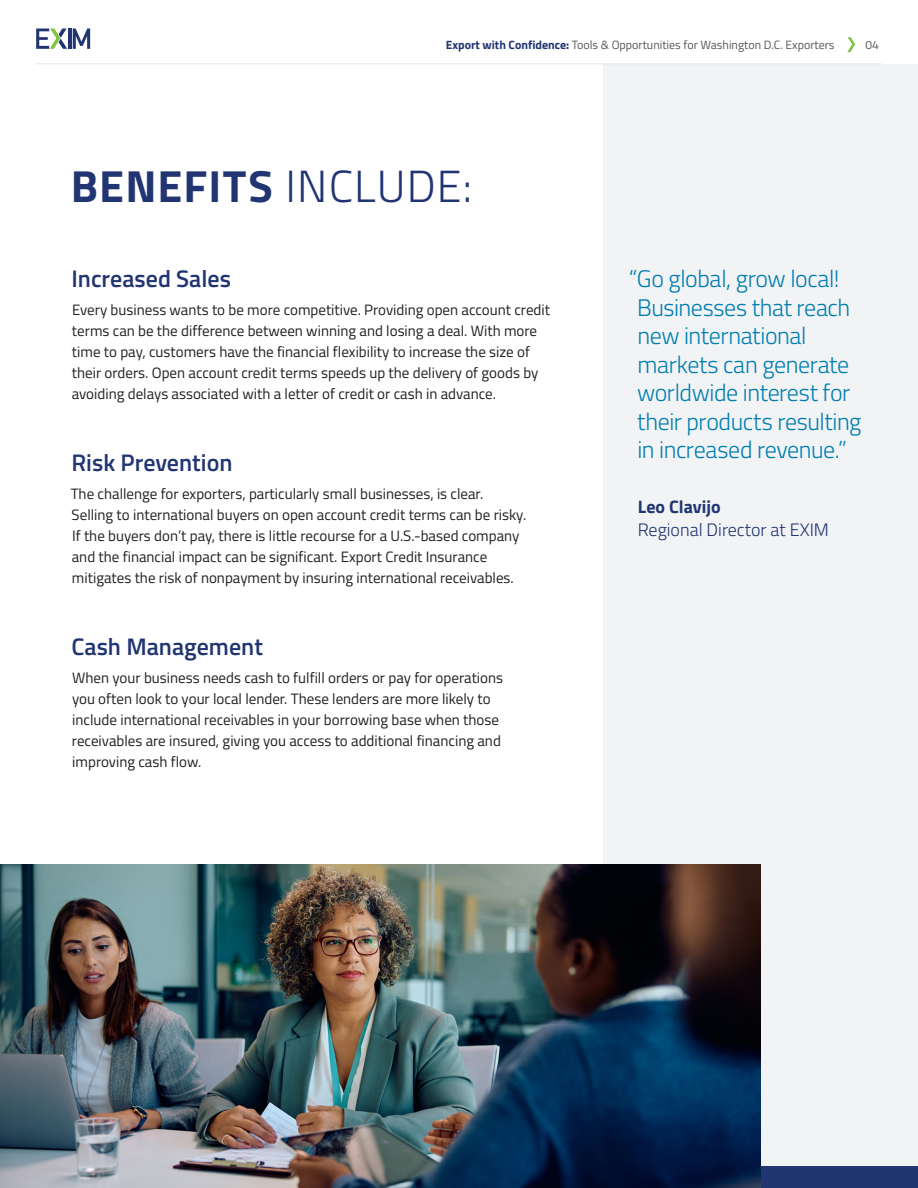
<style>
.page{position:relative;width:918px;height:1188px;background:#fff}
.page>*{position:absolute;margin:0;border:0;box-sizing:border-box;transform-origin:0 0}
.t1{font:700 45px "Titillium Web";letter-spacing:.025em;color:#223573}
.t2{font:300 24px/28.5px "Titillium Web";letter-spacing:-.02em;color:#007eb2}
.t3{font:600 24px "Titillium Web";color:#223573}
.t4{font:300 18px "Titillium Web";color:#223573}
.t5{font:700 18px "Titillium Web";color:#223573}
.t6{font:15px/21px "Titillium Web";color:#231f20}
.t7{font:12px "Titillium Web";color:#57585a}
.s1{font-weight:700;color:#223573}
.s2{font-weight:300}
</style>
<div class="page">
<div style="left:603px;top:65px;width:315px;height:1101px;background:#f2f3f4"></div>
<div style="left:0;top:1166px;width:918px;height:22px;background:#223573"></div>
<svg style="left:847px;top:37px;width:8px;height:15px"></svg>
<hr style="left:35px;top:63px;width:847px;height:2px;background:#e6e7e9">
<hr style="left:68px;top:28px;width:3px;height:21px;background:#223573">
<svg style="left:73px;top:28px;width:17px;height:21px"></svg>
<svg style="left:36px;top:28px;width:31px;height:21px"></svg>
<img style="left:0;top:864px;width:760px;height:324px">
<p class="t7" style="left:446px;top:36px;width:390px"><span class="s1">Export with Confidence:</span> Tools &amp; Opportunities for Washington D.C. Exporters</p>
<p class="t7" style="left:866px;top:36px;width:15px">04</p>
<h1 class="t1" style="left:71px;top:152px;width:403px">BENEFITS <span class="s2">INCLUDE:</span></h1>
<h2 class="t3" style="left:71px;top:261px;width:161px">Increased Sales</h2>
<p class="t6" style="left:72px;top:298px;width:480px">Every business wants to be more competitive. Providing open account credit terms can be the difference between winning and losing a deal. With more time to pay, customers have the financial flexibility to increase the size of their orders. Open account credit terms speeds up the delivery of goods by avoiding delays associated with a letter of credit or cash in advance.</p>
<h2 class="t3" style="left:71px;top:445px;width:162px">Risk Prevention</h2>
<p class="t6" style="left:71px;top:482px;width:457px">The challenge for exporters, particularly small businesses, is clear.<br>Selling to international buyers on open account credit terms can be risky.<br>If the buyers don’t pay, there is little recourse for a U.S.-based company and the financial impact can be significant. Export Credit Insurance mitigates the risk of nonpayment by insuring international receivables.</p>
<h2 class="t3" style="left:71px;top:629px;width:193px">Cash Management</h2>
<p class="t6" style="left:72px;top:666px;width:433px">When your business needs cash to fulfill orders or pay for operations you often look to your local lender. These lenders are more likely to include international receivables in your borrowing base when those receivables are insured, giving you access to additional financing and improving cash flow.</p>
<h2 class="t2" style="left:637px;top:263px;width:226px;text-indent:-8px">“Go global, grow local!<br>Businesses that reach new international markets can generate worldwide interest for their products resulting in increased revenue.”</h2>
<p class="t5" style="left:638px;top:493px;width:84px">Leo Clavijo</p>
<p class="t4" style="left:638px;top:516px;width:193px">Regional Director at EXIM</p>
</div>
